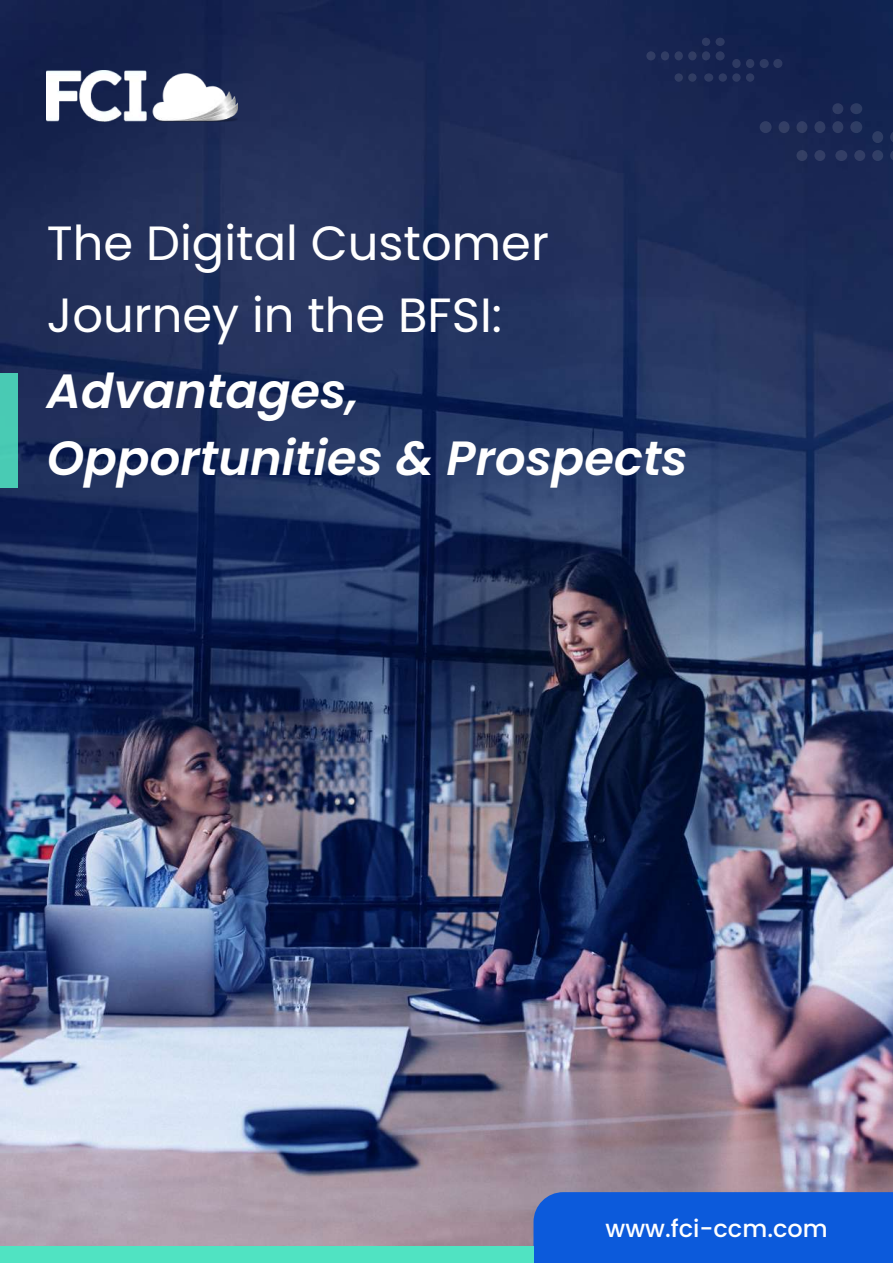
<style>
.page{position:relative;width:893px;height:1263px;background:#fff}
.page>*{position:absolute;margin:0;border:0;box-sizing:border-box;transform-origin:0 0}
.t1{font:48px/72px "Poppins";color:#fff}
.t2{font:italic 600 48px/66.2px "Poppins";color:#fff}
.t3{font:500 24px "Poppins";color:#fff}
</style>
<div class="page">
<img style="left:0;top:0;width:893px;height:1246px">
<img style="left:46px;top:71px;width:191px;height:50px">
<div style="left:533px;top:1192px;width:360px;height:71px;background:#0c5adb"></div>
<div style="left:0;top:373px;width:17px;height:114px;background:#49cab4"></div>
<div style="left:835px;top:150px;width:12px;height:11px;background:#333e66;border-radius:50%"></div>
<div style="left:796px;top:150px;width:11px;height:11px;background:#343f64;border-radius:50%"></div>
<div style="left:796px;top:121px;width:11px;height:12px;background:#333e64;border-radius:50%"></div>
<div style="left:760px;top:121px;width:12px;height:12px;background:#313d64;border-radius:50%"></div>
<div style="left:854px;top:150px;width:11px;height:11px;background:#333e66;border-radius:50%"></div>
<div style="left:814px;top:150px;width:11px;height:11px;background:#333e66;border-radius:50%"></div>
<div style="left:814px;top:121px;width:11px;height:12px;background:#313d64;border-radius:50%"></div>
<div style="left:779px;top:121px;width:10px;height:12px;background:#333e64;border-radius:50%"></div>
<div style="left:872px;top:150px;width:11px;height:11px;background:#313e66;border-radius:50%"></div>
<div style="left:832px;top:121px;width:11px;height:12px;background:#313d64;border-radius:50%"></div>
<div style="left:872px;top:131px;width:11px;height:12px;background:#2e3d64;border-radius:50%"></div>
<div style="left:832px;top:103px;width:11px;height:11px;background:#2f3b63;border-radius:50%"></div>
<svg style="left:890px;top:150px;width:3px;height:11px"></svg>
<div style="left:850px;top:121px;width:12px;height:12px;background:#2e3d64;border-radius:50%"></div>
<svg style="left:890px;top:131px;width:3px;height:12px"></svg>
<div style="left:850px;top:103px;width:12px;height:11px;background:#2d3c63;border-radius:50%"></div>
<div style="left:704px;top:73px;width:9px;height:9px;background:#2f3b63;border-radius:50%"></div>
<div style="left:674px;top:73px;width:9px;height:9px;background:#313d63;border-radius:50%"></div>
<div style="left:674px;top:51px;width:9px;height:9px;background:#313d64;border-radius:50%"></div>
<div style="left:646px;top:51px;width:9px;height:9px;background:#323d65;border-radius:50%"></div>
<div style="left:719px;top:73px;width:8px;height:9px;background:#2f3b63;border-radius:50%"></div>
<svg style="left:688px;top:73px;width:9px;height:9px"></svg>
<div style="left:688px;top:51px;width:9px;height:9px;background:#313d63;border-radius:50%"></div>
<div style="left:661px;top:51px;width:8px;height:9px;background:#313d64;border-radius:50%"></div>
<svg style="left:732px;top:73px;width:9px;height:9px"></svg>
<div style="left:702px;top:51px;width:8px;height:9px;background:#2f3b63;border-radius:50%"></div>
<div style="left:760px;top:59px;width:9px;height:9px;background:#2e3a62;border-radius:50%"></div>
<div style="left:732px;top:59px;width:9px;height:9px;background:#2e3a62;border-radius:50%"></div>
<div style="left:702px;top:38px;width:8px;height:8px;background:#2e3a62;border-radius:50%"></div>
<div style="left:746px;top:73px;width:8px;height:9px;background:#2f3b63;border-radius:50%"></div>
<div style="left:716px;top:51px;width:9px;height:9px;background:#2e3a62;border-radius:50%"></div>
<div style="left:773px;top:59px;width:9px;height:9px;background:#2f3b63;border-radius:50%"></div>
<div style="left:746px;top:59px;width:8px;height:9px;background:#2f3b63;border-radius:50%"></div>
<div style="left:716px;top:38px;width:9px;height:8px;background:#2e3a62;border-radius:50%"></div>
<div style="left:0;top:1246px;width:533px;height:17px;background:#50e3c2"></div>
<p class="t1" style="left:47px;top:207px;width:503px">The Digital Customer<br>Journey in the BFSI:</p>
<p class="t2" style="left:47px;top:359px;width:642px">Advantages,<br>Opportunities &amp; Prospects</p>
<p class="t3" style="left:606px;top:1214px;width:224px">www.fci-ccm.com</p>
</div>
